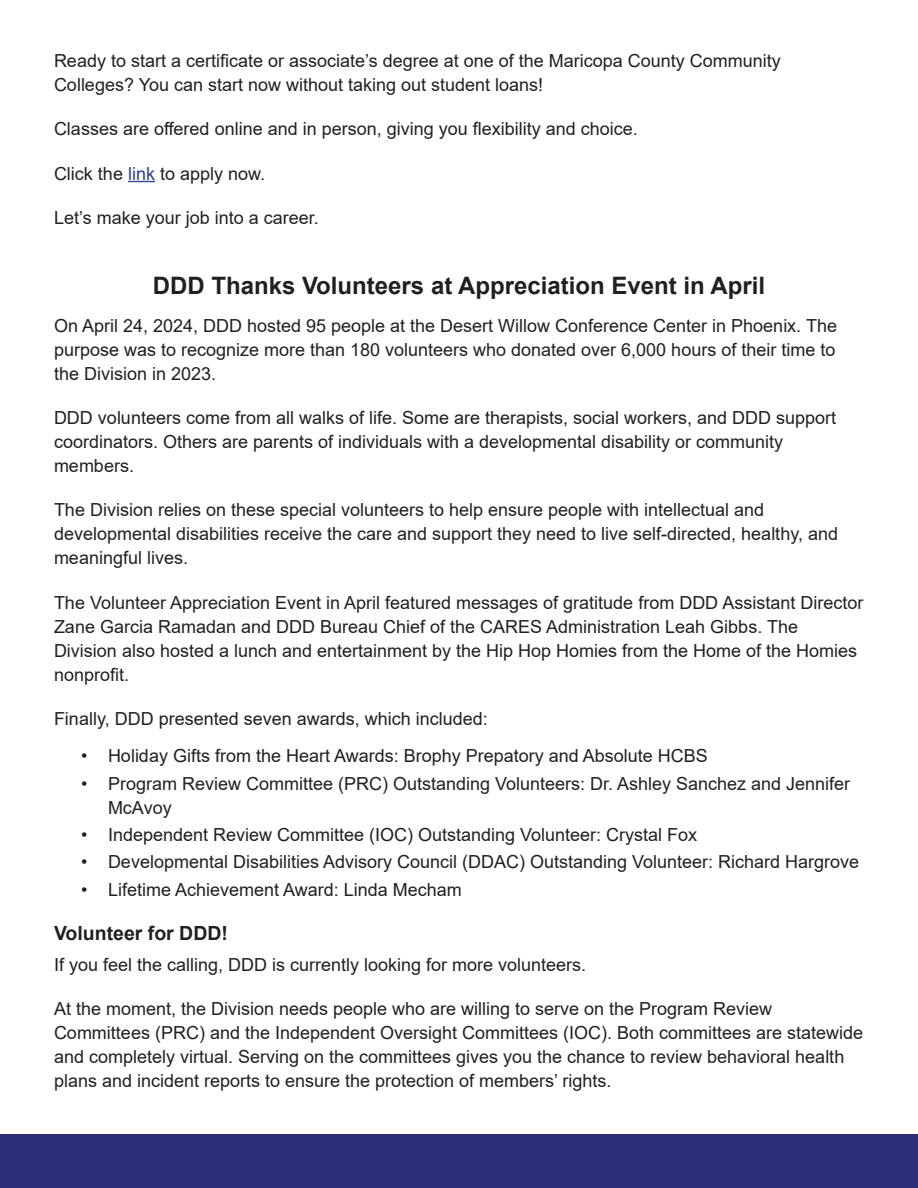
<style>
.page{position:relative;width:918px;height:1188px;background:#fff}
.page>*{position:absolute;margin:0;border:0;box-sizing:border-box;transform-origin:0 0}
.t1{font:700 24px "Arial";color:#231f20}
.t2{font:700 19.5px "Arial";color:#231f20}
.t3{font:18px/24px "Arial";color:#231f20}
.s1{color:#253f8e}
</style>
<div class="page">
<div style="left:0;top:1134px;width:918px;height:54px;background:#2d3079"></div>
<svg style="left:128px;top:181px;width:27px;height:1px"></svg>
<p class="t3" style="left:54px;top:49px;width:728px">Ready to start a certificate or associate’s degree at one of the Maricopa County Community<br>Colleges? You can start now without taking out student loans!</p>
<p class="t3" style="left:54px;top:117px;width:585px">Classes are offered online and in person, giving you flexibility and choice.</p>
<p class="t3" style="left:54px;top:161px;width:213px">Click the <span class="s1">link</span> to apply now.</p>
<p class="t3" style="left:54px;top:205px;width:266px">Let’s make your job into a career.</p>
<h1 class="t1" style="left:153px;top:269px;width:614px">DDD Thanks Volunteers at Appreciation Event in April</h1>
<p class="t3" style="left:54px;top:313px;width:785px;text-align:justify">On April 24, 2024, DDD hosted 95 people at the Desert Willow Conference Center in Phoenix. The purpose was to recognize more than 180 volunteers who donated over 6,000 hours of their time to the Division in 2023.</p>
<p class="t3" style="left:54px;top:406px;width:784px">DDD volunteers come from all walks of life. Some are therapists, social workers, and DDD support coordinators. Others are parents of individuals with a developmental disability or community members.</p>
<p class="t3" style="left:54px;top:498px;width:786px">The Division relies on these special volunteers to help ensure people with intellectual and developmental disabilities receive the care and support they need to live self-directed, healthy, and meaningful lives.</p>
<p class="t3" style="left:54px;top:590px;width:811px">The Volunteer Appreciation Event in April featured messages of gratitude from DDD Assistant Director Zane Garcia Ramadan and DDD Bureau Chief of the CARES Administration Leah Gibbs. The Division also hosted a lunch and entertainment by the Hip Hop Homies from the Home of the Homies nonprofit.</p>
<p class="t3" style="left:54px;top:706px;width:435px">Finally, DDD presented seven awards, which included:</p>
<p class="t3" style="left:81px;top:744px;width:628px">• Holiday Gifts from the Heart Awards: Brophy Prepatory and Absolute HCBS</p>
<p class="t3" style="left:108px;top:771px;width:744px;text-indent:-27px">• Program Review Committee (PRC) Outstanding Volunteers: Dr. Ashley Sanchez and Jennifer<br>McAvoy</p>
<p class="t3" style="left:81px;top:823px;width:618px">• Independent Review Committee (IOC) Outstanding Volunteer: Crystal Fox</p>
<p class="t3" style="left:81px;top:850px;width:780px">• Developmental Disabilities Advisory Council (DDAC) Outstanding Volunteer: Richard Hargrove</p>
<p class="t3" style="left:81px;top:877px;width:382px">• Lifetime Achievement Award: Linda Mecham</p>
<p class="t2" style="left:54px;top:919px;width:176px">Volunteer for DDD!</p>
<p class="t3" style="left:54px;top:952px;width:534px">If you feel the calling, DDD is currently looking for more volunteers.</p>
<p class="t3" style="left:54px;top:997px;width:811px">At the moment, the Division needs people who are willing to serve on the Program Review Committees (PRC) and the Independent Oversight Committees (IOC). Both committees are statewide and completely virtual. Serving on the committees gives you the chance to review behavioral health plans and incident reports to ensure the protection of members’ rights.</p>
</div>
